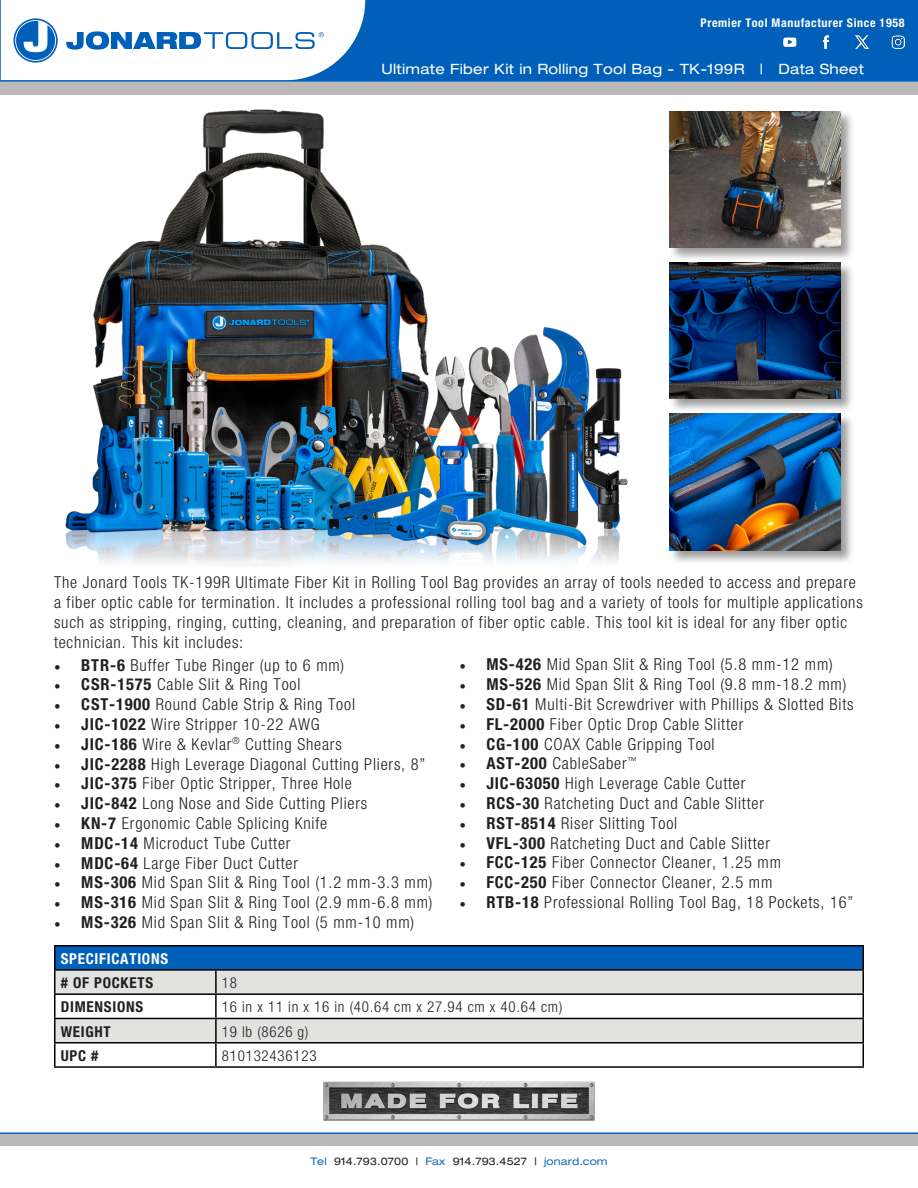
<style>
.page{position:relative;width:918px;height:1188px;background:#fff}
.page>*{position:absolute;margin:0;border:0;box-sizing:border-box;transform-origin:0 0}
.t1{font:300 condensed 16.5px/19.8px "Helvetica Neue";letter-spacing:.05em;color:#231f20}
.t2{font:300 condensed 15px "Helvetica Neue";letter-spacing:.05em;color:#231f20}
.t3{font:700 condensed 15px "Helvetica Neue";letter-spacing:.05em;color:#231f20}
.t4{font:700 condensed 15px "Helvetica Neue";letter-spacing:.05em;color:#fff}
.t5{font:expanded 14.25px "Helvetica Neue";letter-spacing:.02em;color:#fff}
.t6{font:700 condensed 12px "Helvetica Neue";letter-spacing:.05em;color:#fff}
.t7{font:expanded 10.5px "Helvetica Neue";letter-spacing:.01em;color:#231f20}
.s1{font-family:"Minion Pro";font-weight:700;font-stretch:normal}
.s2{font-weight:700}
.s3{color:#0e6eb8}
</style>
<div class="page">
<div style="left:1px;top:0;width:917px;height:81px;background:#005fb9"></div>
<div style="left:0;top:82px;width:918px;height:12px;background:#bbb8b9"></div>
<div style="left:0;top:1134px;width:918px;height:12px;background:#bbb8b9"></div>
<img style="left:323px;top:1081px;width:272px;height:40px">
<hr style="left:0;top:1132px;width:918px;height:2px;background:#005fb9">
<svg style="left:1px;top:0;width:364px;height:80px;background:#d9e7f4"></svg>
<hr style="left:0;top:80px;width:918px;height:2px;background:#005fb9">
<img style="left:783px;top:35px;width:122px;height:14px">
<div style="left:55px;top:946px;width:808px;height:24px;background:#005fb9"></div>
<svg style="left:56px;top:971px;width:806px;height:71px;fill:#e2e2e1"></svg>
<hr style="left:54px;top:971px;width:2px;height:22px;background:#000">
<hr style="left:54px;top:993px;width:162px;height:2px;background:#000">
<hr style="left:54px;top:995px;width:2px;height:23px;background:#000">
<hr style="left:54px;top:1018px;width:162px;height:1px;background:#000">
<hr style="left:54px;top:1019px;width:2px;height:23px;background:#000">
<hr style="left:54px;top:1042px;width:162px;height:2px;background:#000">
<hr style="left:54px;top:1044px;width:2px;height:22px;background:#000">
<hr style="left:54px;top:1066px;width:162px;height:2px;background:#000">
<hr style="left:215px;top:971px;width:2px;height:22px;background:#000">
<hr style="left:862px;top:971px;width:2px;height:22px;background:#000">
<hr style="left:216px;top:993px;width:648px;height:2px;background:#000">
<hr style="left:215px;top:995px;width:2px;height:23px;background:#000">
<hr style="left:862px;top:995px;width:2px;height:23px;background:#000">
<hr style="left:216px;top:1018px;width:648px;height:1px;background:#000">
<hr style="left:215px;top:1019px;width:2px;height:23px;background:#000">
<hr style="left:862px;top:1019px;width:2px;height:23px;background:#000">
<hr style="left:216px;top:1042px;width:648px;height:2px;background:#000">
<hr style="left:215px;top:1044px;width:2px;height:22px;background:#000">
<hr style="left:862px;top:1044px;width:2px;height:22px;background:#000">
<hr style="left:216px;top:1066px;width:648px;height:2px;background:#000">
<hr style="left:54px;top:945px;width:162px;height:1px;background:#000">
<hr style="left:54px;top:947px;width:2px;height:22px;background:#000">
<hr style="left:216px;top:945px;width:648px;height:1px;background:#000">
<hr style="left:862px;top:947px;width:2px;height:22px;background:#000">
<hr style="left:54px;top:969px;width:162px;height:2px;background:#000">
<hr style="left:216px;top:969px;width:648px;height:2px;background:#000">
<img style="left:65px;top:109px;width:563px;height:457px">
<div style="left:669px;top:111px;width:186px;height:151px;background:#231f20;opacity:.45"></div>
<img style="left:669px;top:111px;width:171px;height:136px">
<div style="left:669px;top:413px;width:186px;height:152px;background:#231f20;opacity:.45"></div>
<img style="left:669px;top:414px;width:171px;height:136px">
<div style="left:669px;top:262px;width:186px;height:151px;background:#231f20;opacity:.45"></div>
<img style="left:669px;top:262px;width:171px;height:137px">
<p class="t6" style="left:701px;top:15px;width:205px">Premier Tool Manufacturer Since 1958</p>
<p class="t5" style="left:382px;top:60px;width:484px">Ultimate Fiber Kit in Rolling Tool Bag - TK-199R | Data Sheet</p>
<p class="t1" style="left:54px;top:572px;width:810px">The Jonard Tools TK-199R Ultimate Fiber Kit in Rolling Tool Bag provides an array of tools needed to access and prepare a fiber optic cable for termination. It includes a professional rolling tool bag and a variety of tools for multiple applications such as stripping, ringing, cutting, cleaning, and preparation of fiber optic cable. This tool kit is ideal for any fiber optic technician. This kit includes:</p>
<p class="t1" style="left:54px;top:655px;width:291px"><span class="s1">•</span> <span class="s2">BTR-6</span> Buffer Tube Ringer (up to 6 mm)</p>
<p class="t1" style="left:54px;top:675px;width:248px"><span class="s1">•</span> <span class="s2">CSR-1575</span> Cable Slit &amp; Ring Tool</p>
<p class="t1" style="left:54px;top:694px;width:302px"><span class="s1">•</span> <span class="s2">CST-1900</span> Round Cable Strip &amp; Ring Tool</p>
<p class="t1" style="left:54px;top:714px;width:267px"><span class="s1">•</span> <span class="s2">JIC-1022</span> Wire Stripper 10-22 AWG</p>
<p class="t1" style="left:54px;top:734px;width:289px"><span class="s1">•</span> <span class="s2">JIC-186</span> Wire &amp; Kevlar<sup>®</sup> Cutting Shears</p>
<p class="t1" style="left:54px;top:754px;width:373px"><span class="s1">•</span> <span class="s2">JIC-2288</span> High Leverage Diagonal Cutting Pliers, 8”</p>
<p class="t1" style="left:54px;top:774px;width:299px"><span class="s1">•</span> <span class="s2">JIC-375</span> Fiber Optic Stripper, Three Hole</p>
<p class="t1" style="left:54px;top:793px;width:314px"><span class="s1">•</span> <span class="s2">JIC-842</span> Long Nose and Side Cutting Pliers</p>
<p class="t1" style="left:54px;top:813px;width:274px"><span class="s1">•</span> <span class="s2">KN-7</span> Ergonomic Cable Splicing Knife</p>
<p class="t1" style="left:54px;top:833px;width:238px"><span class="s1">•</span> <span class="s2">MDC-14</span> Microduct Tube Cutter</p>
<p class="t1" style="left:54px;top:853px;width:245px"><span class="s1">•</span> <span class="s2">MDC-64</span> Large Fiber Duct Cutter</p>
<p class="t1" style="left:54px;top:873px;width:380px"><span class="s1">•</span> <span class="s2">MS-306</span> Mid Span Slit &amp; Ring Tool (1.2 mm-3.3 mm)</p>
<p class="t1" style="left:54px;top:892px;width:380px"><span class="s1">•</span> <span class="s2">MS-316</span> Mid Span Slit &amp; Ring Tool (2.9 mm-6.8 mm)</p>
<p class="t1" style="left:54px;top:912px;width:361px"><span class="s1">•</span> <span class="s2">MS-326</span> Mid Span Slit &amp; Ring Tool (5 mm-10 mm)</p>
<p class="t1" style="left:459px;top:655px;width:375px"><span class="s1">•</span> <span class="s2">MS-426</span> Mid Span Slit &amp; Ring Tool (5.8 mm-12 mm)</p>
<p class="t1" style="left:459px;top:674px;width:388px"><span class="s1">•</span> <span class="s2">MS-526</span> Mid Span Slit &amp; Ring Tool (9.8 mm-18.2 mm)</p>
<p class="t1" style="left:459px;top:694px;width:396px"><span class="s1">•</span> <span class="s2">SD-61</span> Multi-Bit Screwdriver with Phillips &amp; Slotted Bits</p>
<p class="t1" style="left:459px;top:714px;width:285px"><span class="s1">•</span> <span class="s2">FL-2000</span> Fiber Optic Drop Cable Slitter</p>
<p class="t1" style="left:459px;top:734px;width:257px"><span class="s1">•</span> <span class="s2">CG-100</span> COAX Cable Gripping Tool</p>
<p class="t1" style="left:459px;top:754px;width:179px"><span class="s1">•</span> <span class="s2">AST-200</span> CableSaber<sup>™</sup></p>
<p class="t1" style="left:459px;top:773px;width:288px"><span class="s1">•</span> <span class="s2">JIC-63050</span> High Leverage Cable Cutter</p>
<p class="t1" style="left:459px;top:793px;width:306px"><span class="s1">•</span> <span class="s2">RCS-30</span> Ratcheting Duct and Cable Slitter</p>
<p class="t1" style="left:459px;top:813px;width:219px"><span class="s1">•</span> <span class="s2">RST-8514</span> Riser Slitting Tool</p>
<p class="t1" style="left:459px;top:833px;width:312px"><span class="s1">•</span> <span class="s2">VFL-300</span> Ratcheting Duct and Cable Slitter</p>
<p class="t1" style="left:459px;top:853px;width:323px"><span class="s1">•</span> <span class="s2">FCC-125</span> Fiber Connector Cleaner, 1.25 mm</p>
<p class="t1" style="left:459px;top:872px;width:314px"><span class="s1">•</span> <span class="s2">FCC-250</span> Fiber Connector Cleaner, 2.5 mm</p>
<p class="t1" style="left:459px;top:892px;width:395px"><span class="s1">•</span> <span class="s2">RTB-18</span> Professional Rolling Tool Bag, 18 Pockets, 16”</p>
<p class="t4" style="left:61px;top:949px;width:109px">SPECIFICATIONS</p>
<p class="t3" style="left:61px;top:974px;width:94px"># OF POCKETS</p>
<p class="t2" style="left:222px;top:974px;width:17px">18</p>
<p class="t3" style="left:61px;top:998px;width:84px">DIMENSIONS</p>
<p class="t2" style="left:222px;top:999px;width:342px">16 in x 11 in x 16 in (40.64 cm x 27.94 cm x 40.64 cm)</p>
<p class="t3" style="left:61px;top:1022px;width:52px">WEIGHT</p>
<p class="t2" style="left:222px;top:1023px;width:88px">19 lb (8626 g)</p>
<p class="t3" style="left:61px;top:1046px;width:39px">UPC #</p>
<p class="t2" style="left:222px;top:1047px;width:96px">810132436123</p>
<p class="t7" style="left:310px;top:1155px;width:299px"><span class="s3">Tel</span> 914.793.0700 | <span class="s3">Fax</span> 914.793.4527 | <span class="s3">jonard.com</span></p>
</div>
